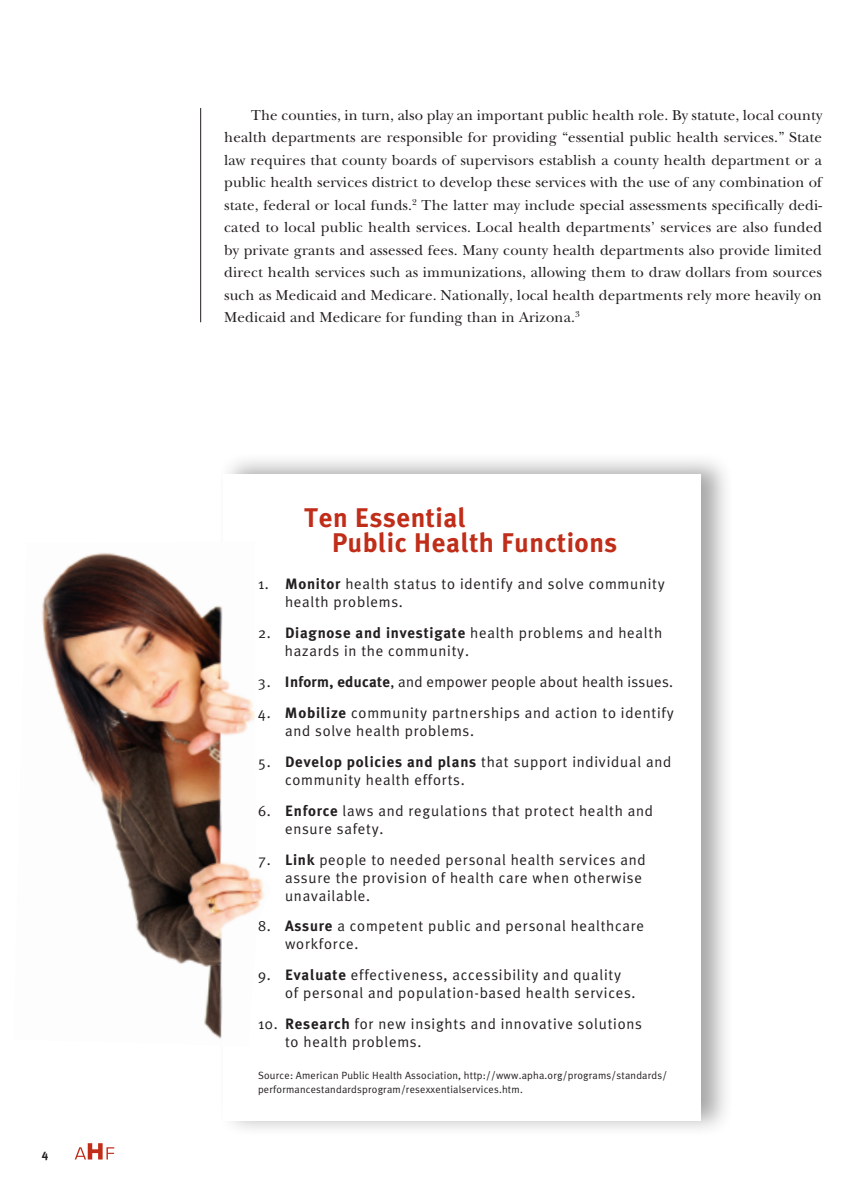
<style>
.page{position:relative;width:864px;height:1188px;background:#fff}
.page>*{position:absolute;margin:0;border:0;box-sizing:border-box;transform-origin:0 0}
.t1{font:700 27px/25.5px "Meta Plus";letter-spacing:.02em;color:#c02d19}
.t2{font:15px/22.5px "New Baskerville";letter-spacing:.01em;color:#231f20;text-align:justify}
.t3{font:15px/18px "Meta Plus Normal";letter-spacing:.05em;color:#231f20}
.t4{font:15px "Meta Plus Normal";letter-spacing:.02em;color:#231f20}
.t5{font:700 12px "Meta Plus";color:#231f20}
.t6{font:10.5px/13.5px "Meta Plus Normal";letter-spacing:.02em;color:#231f20}
.s1{font-family:"Meta Plus";font-weight:700}
</style>
<div class="page">
<div style="left:217px;top:451px;width:517px;height:685px;background:#231f20;opacity:.4"></div>
<div style="left:223px;top:474px;width:478px;height:647px;background:#fff"></div>
<svg style="left:75px;top:1143px;width:39px;height:17px"></svg>
<hr style="left:200px;top:108px;width:1px;height:214px;background:#231f20">
<img style="left:42px;top:542px;width:222px;height:504px">
<p class="t5" style="left:42px;top:1147px;width:8px">4</p>
<p class="t2" style="left:224px;top:103px;width:600px;text-indent:27px">The counties, in turn, also play an important public health role. By statute, local county health departments are responsible for providing “essential public health services.” State law requires that county boards of supervisors establish a county health department or a public health services district to develop these services with the use of any combination of state, federal or local funds.<sup>2</sup> The latter may include special assessments specifically dedi&shy;cated to local public health services. Local health departments’ services are also funded by private grants and assessed fees. Many county health departments also provide limited direct health services such as immunizations, allowing them to draw dollars from sources such as Medicaid and Medicare. Nationally, local health departments rely more heavily on Medicaid and Medicare for funding than in Arizona.<sup>3</sup></p>
<h1 class="t1" style="left:332px;top:505px;width:287px;text-indent:-28px">Ten Essential<br>Public Health Functions</h1>
<p class="t3" style="left:285px;top:574px;width:381px;text-indent:-27px">1. <span class="s1">Monitor</span> health status to identify and solve community health problems.</p>
<p class="t3" style="left:285px;top:623px;width:379px;text-indent:-27px">2. <span class="s1">Diagnose and investigate</span> health problems and health hazards in the community.</p>
<p class="t4" style="left:258px;top:673px;width:417px">3. <span class="s1">Inform, educate</span>, and empower people about health issues.</p>
<p class="t3" style="left:285px;top:703px;width:390px;text-indent:-27px">4. <span class="s1">Mobilize</span> community partnerships and action to identify and solve health problems.</p>
<p class="t3" style="left:285px;top:752px;width:388px;text-indent:-27px">5. <span class="s1">Develop policies and plans</span> that support individual and community health efforts.</p>
<p class="t3" style="left:285px;top:801px;width:369px;text-indent:-27px">6. <span class="s1">Enforce</span> laws and regulations that protect health and ensure safety.</p>
<p class="t3" style="left:285px;top:850px;width:362px;text-indent:-27px">7. <span class="s1">Link</span> people to needed personal health services and assure the provision of health care when otherwise unavailable.</p>
<p class="t3" style="left:285px;top:917px;width:361px;text-indent:-27px">8. <span class="s1">Assure</span> a competent public and personal healthcare workforce.</p>
<p class="t3" style="left:285px;top:966px;width:352px;text-indent:-27px">9. <span class="s1">Evaluate</span> effectiveness, accessibility and quality of personal and population-based health services.</p>
<p class="t3" style="left:285px;top:1015px;width:359px;text-indent:-27px">10. <span class="s1">Research</span> for new insights and innovative solutions to health problems.</p>
<p class="t6" style="left:258px;top:1069px;width:411px">Source: American Public Health Association, http://www.apha.org/programs/standards/ performancestandardsprogram/resexxentialservices.htm.</p>
</div>
